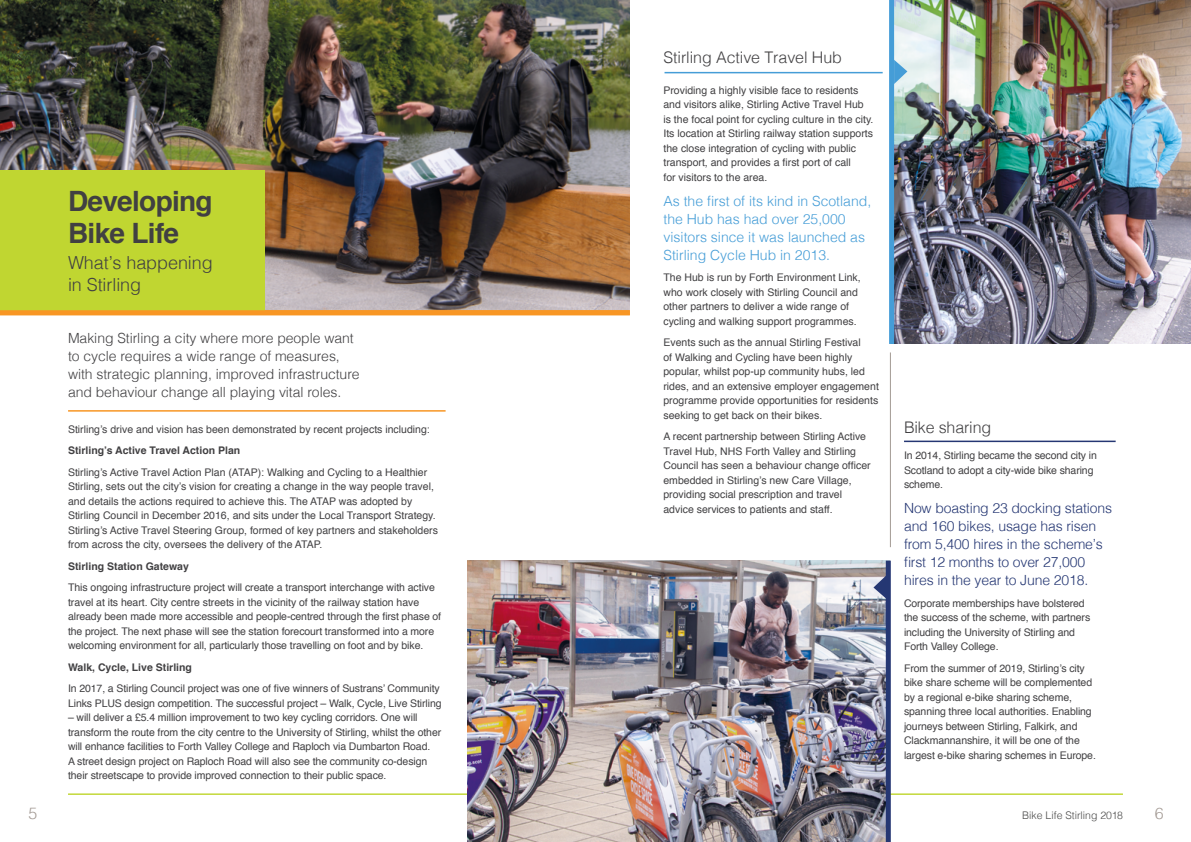
<style>
.page{position:relative;width:1191px;height:842px;background:#fff}
.page>*{position:absolute;margin:0;border:0;box-sizing:border-box;transform-origin:0 0}
.t1{font:700 28px/32px "Helvetica";letter-spacing:-.025em;color:#414042}
.t2{font:300 18px/22px "Helvetica";letter-spacing:-.005em;color:#414042}
.t3{font:300 16px "Helvetica";letter-spacing:-.005em;color:#414042}
.t4{font:300 16px "Helvetica";color:#a39a94}
.t5{font:300 14px/18px "Helvetica";letter-spacing:-.005em;color:#414042}
.t6{font:300 14px/18px "Helvetica";letter-spacing:-.01em;color:#253773}
.t7{font:300 14px/18px "Helvetica";color:#459dd7}
.t8{font:10.5px/14.5px "Helvetica";letter-spacing:-.005em;color:#414042}
.t9{font:700 10.5px "Helvetica";color:#414042}
.t10{font:300 10.5px "Helvetica";color:#4a4a49}
</style>
<div class="page">
<hr style="left:68px;top:794px;width:525px;height:1px;background:#c0d631">
<hr style="left:593px;top:794px;width:530px;height:1px;background:#c0d631">
<img style="left:894px;top:0;width:297px;height:344px">
<img style="left:0;top:0;width:630px;height:310px">
<hr style="left:68px;top:410px;width:377px;height:2px;background:#f89624">
<div style="left:0;top:170px;width:265px;height:140px;background:#c0d631"></div>
<img style="left:467px;top:561px;width:418px;height:281px">
<hr style="left:904px;top:441px;width:211px;height:1px;background:#253773">
<hr style="left:664px;top:72px;width:218px;height:1px;background:#459dd7">
<div style="left:889px;top:0;width:5px;height:344px;background:#459dd7"></div>
<hr style="left:890px;top:352px;width:1px;height:195px;background:#a39a94">
<div style="left:885px;top:561px;width:5px;height:281px;background:#253773"></div>
<svg style="left:873px;top:575px;width:13px;height:24px"></svg>
<svg style="left:894px;top:60px;width:13px;height:24px"></svg>
<div style="left:0;top:310px;width:630px;height:5px;background:#f89624"></div>
<h1 class="t1" style="left:68px;top:185px;width:146px">Developing<br>Bike Life</h1>
<h2 class="t2" style="left:68px;top:250px;width:146px">What’s happening in Stirling</h2>
<h3 class="t5" style="left:68px;top:328px;width:293px">Making Stirling a city where more people want to cycle requires a wide range of measures, with strategic planning, improved infrastructure and behaviour change all playing vital roles.</h3>
<p class="t8" style="left:68px;top:422px;width:363px">Stirling’s drive and vision has been demonstrated by recent projects including:</p>
<p class="t9" style="left:68px;top:442px;width:174px">Stirling’s Active Travel Action Plan</p>
<p class="t8" style="left:68px;top:465px;width:371px">Stirling’s Active Travel Action Plan (ATAP): Walking and Cycling to a Healthier Stirling, sets out the city’s vision for creating a change in the way people travel, and details the actions required to achieve this. The ATAP was adopted by Stirling Council in December 2016, and sits under the Local Transport Strategy.<br>Stirling’s Active Travel Steering Group, formed of key partners and stakeholders from across the city, oversees the delivery of the ATAP.</p>
<p class="t9" style="left:68px;top:557px;width:122px">Stirling Station Gateway</p>
<p class="t8" style="left:68px;top:580px;width:375px">This ongoing infrastructure project will create a transport interchange with active travel at its heart. City centre streets in the vicinity of the railway station have already been made more accessible and people-centred through the first phase of the project. The next phase will see the station forecourt transformed into a more welcoming environment for all, particularly those travelling on foot and by bike.</p>
<p class="t9" style="left:68px;top:658px;width:125px">Walk, Cycle, Live Stirling</p>
<p class="t8" style="left:68px;top:681px;width:375px">In 2017, a Stirling Council project was one of five winners of Sustrans’ Community<br>Links PLUS design competition. The successful project – Walk, Cycle, Live Stirling</p>
<p class="t8" style="left:68px;top:710px;width:375px">– will deliver a £5.4 million improvement to two key cycling corridors. One will transform the route from the city centre to the University of Stirling, whilst the other will enhance facilities to Forth Valley College and Raploch via Dumbarton Road.<br>A street design project on Raploch Road will also see the community co-design their streetscape to provide improved connection to their public space.</p>
<h3 class="t3" style="left:663px;top:43px;width:180px">Stirling Active Travel Hub</h3>
<p class="t8" style="left:663px;top:83px;width:211px">Providing a highly visible face to residents and visitors alike, Stirling Active Travel Hub is the focal point for cycling culture in the city.<br>Its location at Stirling railway station supports the close integration of cycling with public transport, and provides a first port of call<br>for visitors to the area.</p>
<h3 class="t7" style="left:663px;top:191px;width:209px">As the first of its kind in Scotland, the Hub has had over 25,000 visitors since it was launched as<br>Stirling Cycle Hub in 2013.</h3>
<p class="t8" style="left:663px;top:270px;width:199px">The Hub is run by Forth Environment Link, who work closely with Stirling Council and other partners to deliver a wide range of cycling and walking support programmes.</p>
<p class="t8" style="left:663px;top:335px;width:217px">Events such as the annual Stirling Festival<br>of Walking and Cycling have been highly popular, whilst pop-up community hubs, led rides, and an extensive employer engagement programme provide opportunities for residents seeking to get back on their bikes.</p>
<p class="t8" style="left:663px;top:429px;width:209px">A recent partnership between Stirling Active Travel Hub, NHS Forth Valley and Stirling Council has seen a behaviour change officer embedded in Stirling’s new Care Village, providing social prescription and travel advice services to patients and staff.</p>
<h3 class="t3" style="left:904px;top:414px;width:89px">Bike sharing</h3>
<p class="t8" style="left:904px;top:449px;width:194px">In 2014, Stirling became the second city in<br>Scotland to adopt a city-wide bike sharing scheme.</p>
<h3 class="t6" style="left:904px;top:498px;width:210px">Now boasting 23 docking stations and 160 bikes, usage has risen from 5,400 hires in the scheme’s first 12 months to over 27,000 hires in the year to June 2018.</h3>
<p class="t8" style="left:904px;top:596px;width:188px">Corporate memberships have bolstered the success of the scheme, with partners including the University of Stirling and Forth Valley College.</p>
<p class="t8" style="left:904px;top:661px;width:193px">From the summer of 2019, Stirling’s city bike share scheme will be complemented by a regional e-bike sharing scheme, spanning three local authorities. Enabling journeys between Stirling, Falkirk, and Clackmannanshire, it will be one of the largest e-bike sharing schemes in Europe.</p>
<h3 class="t4" style="left:28px;top:800px;width:10px">5</h3>
<p class="t10" style="left:1022px;top:806px;width:102px">Bike Life Stirling 2018</p>
<h3 class="t4" style="left:1154px;top:800px;width:10px">6</h3>
</div>
